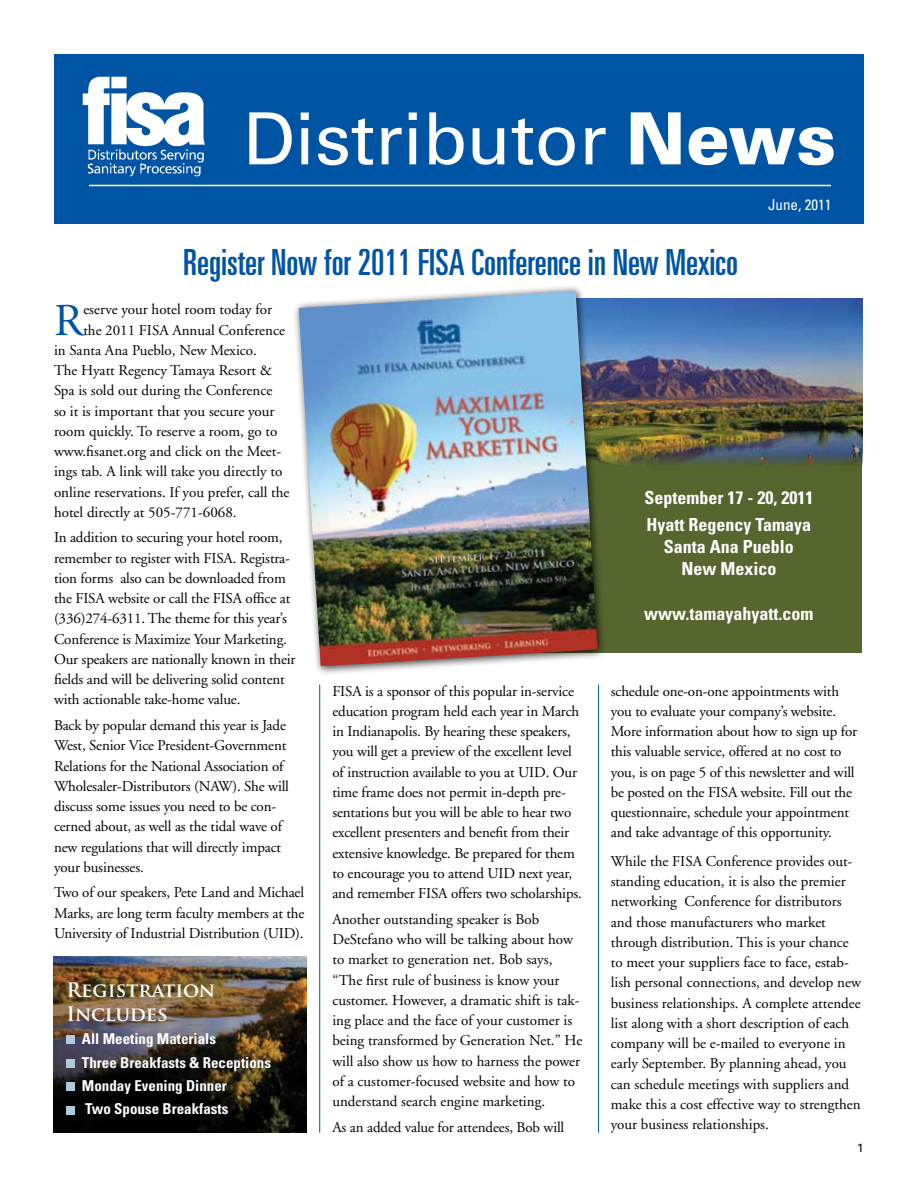
<style>
.page{position:relative;width:918px;height:1188px;background:#fff}
.page>*{position:absolute;margin:0;border:0;box-sizing:border-box;transform-origin:0 0}
.t1{font:72px "Univers LT Std";color:#fff}
.t2{font:45.6px "Adobe Garamond";color:#0054a4}
.t3{font:ultra-condensed 36px "Univers LT Std";color:#0054a4}
.t4{font:700 19.5px/23.4px "Trajan Pro";color:#fff}
.t5{font:700 condensed 18px/27px "Univers LT Std";color:#fff}
.t6{font:15px/20.2px "Adobe Garamond";letter-spacing:-.01em;color:#000}
.t7{font:700 condensed 15px/23.4px "Univers LT Std";color:#fff}
.t8{font:condensed 15px "Univers LT Std";color:#fff}
.t9{font:12px "Univers LT Std";color:#000}
.s1{font-weight:900}
</style>
<div class="page">
<div style="left:536px;top:324px;width:326px;height:328px;background:#57652e"></div>
<img style="left:607px;top:298px;width:255px;height:167px">
<div style="left:293px;top:285px;width:314px;height:391px;background:#000;opacity:.75"></div>
<img style="left:299px;top:291px;width:299px;height:375px">
<div style="left:54px;top:54px;width:810px;height:170px;background:#0054a4"></div>
<img style="left:83px;top:76px;width:122px;height:100px">
<hr style="left:89px;top:185px;width:742px;height:1px;background:#fff">
<hr style="left:319px;top:685px;width:1px;height:448px;background:#0054a4">
<hr style="left:598px;top:685px;width:1px;height:448px;background:#0054a4">
<img style="left:53px;top:957px;width:253px;height:176px">
<div style="left:67px;top:1036px;width:8px;height:8px;background:#afc9df"></div>
<div style="left:67px;top:1059px;width:8px;height:9px;background:#afc9df"></div>
<div style="left:67px;top:1082px;width:8px;height:9px;background:#afc9df"></div>
<div style="left:67px;top:1106px;width:8px;height:8px;background:#afc9df"></div>
<h1 class="t1" style="left:243px;top:96px;width:595px">Distributor <span class="s1">News</span></h1>
<p class="t8" style="left:768px;top:195px;width:65px">June, 2011</p>
<h3 class="t3" style="left:183px;top:242px;width:556px">Register Now for 2011 FISA Conference in New Mexico</h3>
<h2 class="t2" style="left:54px;top:296px;width:31px">R</h2>
<p class="t6" style="left:83px;top:300px;width:190px">eserve your hotel room today for</p>
<p class="t6" style="left:83px;top:320px;width:203px">the 2011 FISA Annual Conference</p>
<p class="t6" style="left:54px;top:340px;width:204px">in Santa Ana Pueblo, New Mexico.</p>
<p class="t6" style="left:54px;top:361px;width:220px">The Hyatt Regency Tamaya Resort &amp;</p>
<p class="t6" style="left:54px;top:381px;width:220px">Spa is sold out during the Conference</p>
<p class="t6" style="left:54px;top:401px;width:222px">so it is important that you secure your</p>
<p class="t6" style="left:54px;top:421px;width:225px">room quickly. To reserve a room, go to</p>
<p class="t6" style="left:54px;top:442px;width:229px">www.fisanet.org and click on the Meet-</p>
<p class="t6" style="left:54px;top:462px;width:230px">ings tab. A link will take you directly to</p>
<p class="t6" style="left:54px;top:482px;width:237px">online reservations. If you prefer, call the</p>
<p class="t6" style="left:54px;top:502px;width:184px">hotel directly at 505-771-6068.</p>
<p class="t6" style="left:54px;top:528px;width:243px">In addition to securing your hotel room, remember to register with FISA. Registra&shy;tion forms also can be downloaded from the FISA website or call the FISA office at (336)274-6311. The theme for this year’s Conference is Maximize Your Marketing.<br>Our speakers are nationally known in their fields and will be delivering solid content with actionable take-home value.</p>
<p class="t6" style="left:54px;top:716px;width:237px">Back by popular demand this year is Jade West, Senior Vice President-Government Relations for the National Association of Wholesaler-Distributors (NAW). She will discuss some issues you need to be con&shy;cerned about, as well as the tidal wave of new regulations that will directly impact your businesses.</p>
<p class="t6" style="left:54px;top:883px;width:252px;text-align:justify">Two of our speakers, Pete Land and Michael Marks, are long term faculty members at the University of Industrial Distribution (UID).</p>
<h3 class="t4" style="left:67px;top:979px;width:150px">Registration<br>Includes</h3>
<p class="t7" style="left:82px;top:1027px;width:191px">All Meeting Materials<br>Three Breakfasts &amp; Receptions<br>Monday Evening Dinner<br>Two Spouse Breakfasts</p>
<p class="t6" style="left:332px;top:681px;width:251px">FISA is a sponsor of this popular in-service education program held each year in March in Indianapolis. By hearing these speakers, you will get a preview of the excellent level of instruction available to you at UID. Our time frame does not permit in-depth pre&shy;sentations but you will be able to hear two excellent presenters and benefit from their extensive knowledge. Be prepared for them to encourage you to attend UID next year, and remember FISA offers two scholarships.</p>
<p class="t6" style="left:332px;top:909px;width:251px">Another outstanding speaker is Bob DeStefano who will be talking about how to market to generation net. Bob says, “The first rule of business is know your customer. However, a dramatic shift is tak&shy;ing place and the face of your customer is being transformed by Generation Net.” He will also show us how to harness the power of a customer-focused website and how to understand search engine marketing.</p>
<p class="t6" style="left:332px;top:1117px;width:233px">As an added value for attendees, Bob will</p>
<p class="t5" style="left:645px;top:484px;width:170px">September 17 - 20, 2011<br>Hyatt Regency Tamaya</p>
<p class="t5" style="left:664px;top:536px;width:132px;line-height:21.6px;text-align:center">Santa Ana Pueblo<br>New Mexico</p>
<p class="t5" style="left:644px;top:600px;width:171px">www.tamayahyatt.com</p>
<p class="t6" style="left:611px;top:681px;width:248px">schedule one-on-one appointments with you to evaluate your company’s website.<br>More information about how to sign up for this valuable service, offered at no cost to you, is on page 5 of this newsletter and will be posted on the FISA website. Fill out the questionnaire, schedule your appointment and take advantage of this opportunity.</p>
<p class="t6" style="left:611px;top:851px;width:252px">While the FISA Conference provides out&shy;standing education, it is also the premier networking Conference for distributors and those manufacturers who market through distribution. This is your chance to meet your suppliers face to face, estab&shy;lish personal connections, and develop new business relationships. A complete attendee list along with a short description of each company will be e-mailed to everyone in early September. By planning ahead, you can schedule meetings with suppliers and make this a cost effective way to strengthen your business relationships.</p>
<p class="t9" style="left:857px;top:1140px;width:8px">1</p>
</div>
